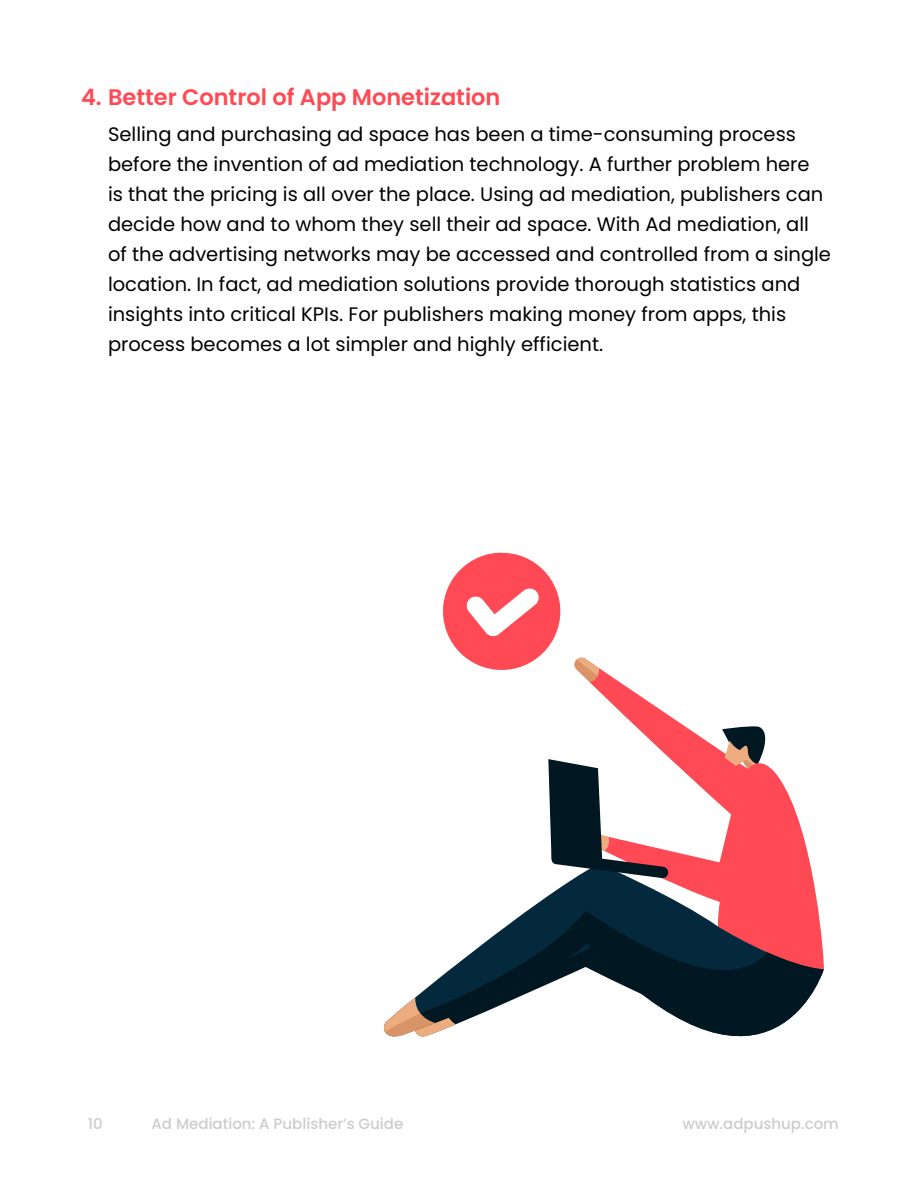
<style>
.page{position:relative;width:918px;height:1188px;background:#fff}
.page>*{position:absolute;margin:0;border:0;box-sizing:border-box;transform-origin:0 0}
.t1{font:600 22.5px "Poppins";color:#ff4954}
.t2{font:19.5px/30px "Poppins";color:#000}
.t3{font:500 15px "Poppins";color:#ccc}
</style>
<div class="page">
<svg style="left:383px;top:552px;width:441px;height:485px"></svg>
<p class="t1" style="left:81px;top:84px;width:421px">4. Better Control of App Monetization</p>
<p class="t2" style="left:108px;top:119px;width:725px">Selling and purchasing ad space has been a time-consuming process before the invention of ad mediation technology. A further problem here<br>is that the pricing is all over the place. Using ad mediation, publishers can decide how and to whom they sell their ad space. With Ad mediation, all of the advertising networks may be accessed and controlled from a single location. In fact, ad mediation solutions provide thorough statistics and insights into critical KPIs. For publishers making money from apps, this process becomes a lot simpler and highly efficient.</p>
<p class="t3" style="left:88px;top:1115px;width:16px">10</p>
<p class="t3" style="left:152px;top:1115px;width:253px">Ad Mediation: A Publisher’s Guide</p>
<p class="t3" style="left:682px;top:1115px;width:158px">www.adpushup.com</p>
</div>
